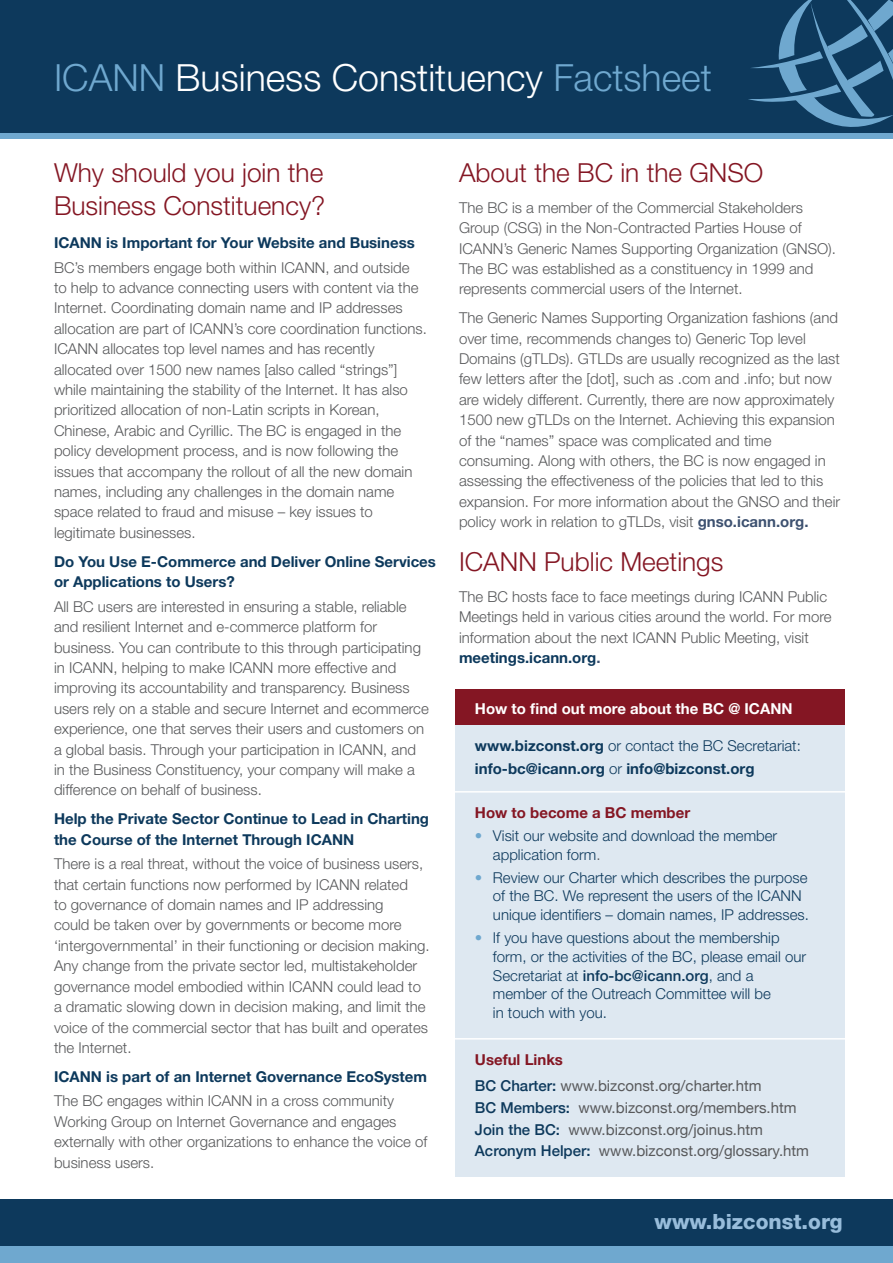
<style>
.page{position:relative;width:893px;height:1263px;background:#fff}
.page>*{position:absolute;margin:0;border:0;box-sizing:border-box;transform-origin:0 0}
.t1{font:300 37.5px "Helvetica Neue LT Std";color:#fff}
.t2{font:300 26.25px/33px "Helvetica Neue LT Std";color:#841623}
.t3{font:800 21px "Helvetica Neue LT Std";color:#98bddb}
.t4{font:300 15px/20.4px "Helvetica Neue LT Std";color:#58595b}
.t5{font:300 15px/18.8px "Helvetica Neue LT Std";color:#0d395c}
.t6{font:700 15px/20.4px "Helvetica Neue LT Std";color:#0d395c}
.t7{font:15px/21.6px "Helvetica Neue";color:#58595b}
.t8{font:700 15px "Helvetica Neue";color:#fff}
.t9{font:700 15px "Helvetica Neue";color:#841623}
.s1{color:#6fa8cf}
.s2{font-weight:700;color:#3d5170}
.s3{font-weight:700;color:#0d395c}
.s4{font-weight:300}
.s5{color:#58595b}
.s6{font-weight:500}
.s7{font-weight:700;color:#841623}
.s8{font-weight:500;color:#0d395c}
</style>
<div class="page">
<div style="left:0;top:1199px;width:893px;height:47px;background:#0d395c"></div>
<div style="left:0;top:1246px;width:893px;height:17px;background:#6fa8cf"></div>
<div style="left:0;top:0;width:893px;height:133px;background:#0d395c"></div>
<svg style="left:748px;top:0;width:145px;height:139px"></svg>
<div style="left:0;top:133px;width:893px;height:5px;background:#6fa8cf"></div>
<div style="left:455px;top:689px;width:390px;height:487px;background:#dee8f1"></div>
<div style="left:455px;top:689px;width:390px;height:35px;background:#841623"></div>
<hr style="left:446px;top:791px;width:414px;height:1px;background:#fff">
<hr style="left:446px;top:1038px;width:414px;height:1px;background:#fff">
<h1 class="t1" style="left:54px;top:55px;width:659px"><span class="s1">ICANN</span> Business Constituency <span class="s1">Factsheet</span></h1>
<h2 class="t2" style="left:54px;top:155px;width:273px">Why should you join the<br>Business Constituency?</h2>
<p class="t6" style="left:54px;top:232px;width:362px">ICANN is Important for Your Website and Business</p>
<p class="t4" style="left:54px;top:257px;width:374px">BC’s members engage both within ICANN, and outside<br>to help to advance connecting users with content via the Internet. Coordinating domain name and IP addresses allocation are part of ICANN’s core coordination functions.<br>ICANN allocates top level names and has recently allocated over 1500 new names [also called “strings”] while maintaining the stability of the Internet. It has also prioritized allocation of non-Latin scripts in Korean, Chinese, Arabic and Cyrillic. The BC is engaged in the policy development process, and is now following the issues that accompany the rollout of all the new domain names, including any challenges in the domain name space related to fraud and misuse – key issues to legitimate businesses.</p>
<p class="t6" style="left:54px;top:551px;width:383px">Do You Use E-Commerce and Deliver Online Services or Applications to Users?</p>
<p class="t4" style="left:54px;top:596px;width:376px">All BC users are interested in ensuring a stable, reliable and resilient Internet and e-commerce platform for business. You can contribute to this through participating in ICANN, helping to make ICANN more effective and improving its accountability and transparency. Business users rely on a stable and secure Internet and ecommerce experience, one that serves their users and customers on a global basis. Through your participation in ICANN, and in the Business Constituency, your company will make a difference on behalf of business.</p>
<p class="t6" style="left:54px;top:808px;width:377px">Help the Private Sector Continue to Lead in Charting the Course of the Internet Through ICANN</p>
<p class="t4" style="left:54px;top:853px;width:377px">There is a real threat, without the voice of business users, that certain functions now performed by ICANN related<br>to governance of domain names and IP addressing<br>could be taken over by governments or become more ‘intergovernmental’ in their functioning or decision making.<br>Any change from the private sector led, multistakeholder governance model embodied within ICANN could lead to a dramatic slowing down in decision making, and limit the voice of the commercial sector that has built and operates the Internet.</p>
<p class="t6" style="left:54px;top:1066px;width:375px">ICANN is part of an Internet Governance EcoSystem</p>
<p class="t4" style="left:54px;top:1090px;width:375px">The BC engages within ICANN in a cross community Working Group on Internet Governance and engages externally with other organizations to enhance the voice of business users.</p>
<h2 class="t2" style="left:459px;top:155px;width:306px">About the BC in the GNSO</h2>
<p class="t4" style="left:459px;top:197px;width:379px">The BC is a member of the Commercial Stakeholders Group (CSG) in the Non-Contracted Parties House of ICANN’s Generic Names Supporting Organization (GNSO).<br>The BC was established as a constituency in 1999 and represents commercial users of the Internet.</p>
<p class="t4" style="left:459px;top:307px;width:383px">The Generic Names Supporting Organization fashions (and over time, recommends changes to) Generic Top level Domains (gTLDs). GTLDs are usually recognized as the last few letters after the [dot], such as .com and .info; but now are widely different. Currently, there are now approximately 1500 new gTLDs on the Internet. Achieving this expansion of the “names” space was complicated and time consuming. Along with others, the BC is now engaged in assessing the effectiveness of the policies that led to this expansion. For more information about the GNSO and their policy work in relation to gTLDs, visit <span class="s2">gnso.icann.org.</span></p>
<h2 class="t2" style="left:459px;top:544px;width:266px">ICANN Public Meetings</h2>
<p class="t4" style="left:459px;top:586px;width:374px">The BC hosts face to face meetings during ICANN Public Meetings held in various cities around the world. For more information about the next ICANN Public Meeting, visit <span class="s3">meetings.icann.org</span><span class="s2">.</span></p>
<p class="t8" style="left:475px;top:697px;width:319px">How to find out more about the BC @ ICANN</p>
<p class="t6" style="left:475px;top:734px;width:327px;line-height:22.5px">www.bizconst.org <span class="s4">or contact the BC Secretariat: </span>info-bc@icann.org <span class="s4">or</span> info@bizconst.org</p>
<p class="t9" style="left:475px;top:801px;width:217px">How to become a BC member</p>
<p class="t5" style="left:493px;top:826px;width:286px;text-indent:-18px"><span class="s1">•</span> Visit our website and download the member application form<span class="s5">.</span></p>
<p class="t5" style="left:493px;top:868px;width:317px;text-indent:-18px"><span class="s1">•</span> Review our Charter which describes the purpose of the BC. We represent the users of the ICANN unique identifiers – domain names, IP addresses.</p>
<p class="t5" style="left:493px;top:928px;width:315px;text-indent:-18px"><span class="s1">•</span> If you have questions about the membership form, or the activities of the BC, please email our Secretariat at <span class="s6">info-bc@icann.org</span>, and a member of the Outreach Committee will be<br>in touch with you.</p>
<p class="t7" style="left:475px;top:1048px;width:288px;line-height:25.8px"><span class="s7">Useful Links<br></span><span class="s8">BC Charter:</span> www.bizconst.org/charter.htm</p>
<p class="t7" style="left:475px;top:1098px;width:336px"><span class="s8">BC Members:</span> www.bizconst.org/members.htm<br><span class="s8">Join the BC:</span> www.bizconst.org/joinus.htm<br><span class="s8">Acronym Helper:</span> www.bizconst.org/glossary.htm</p>
<h3 class="t3" style="left:655px;top:1209px;width:189px">www.bizconst.org</h3>
</div>
